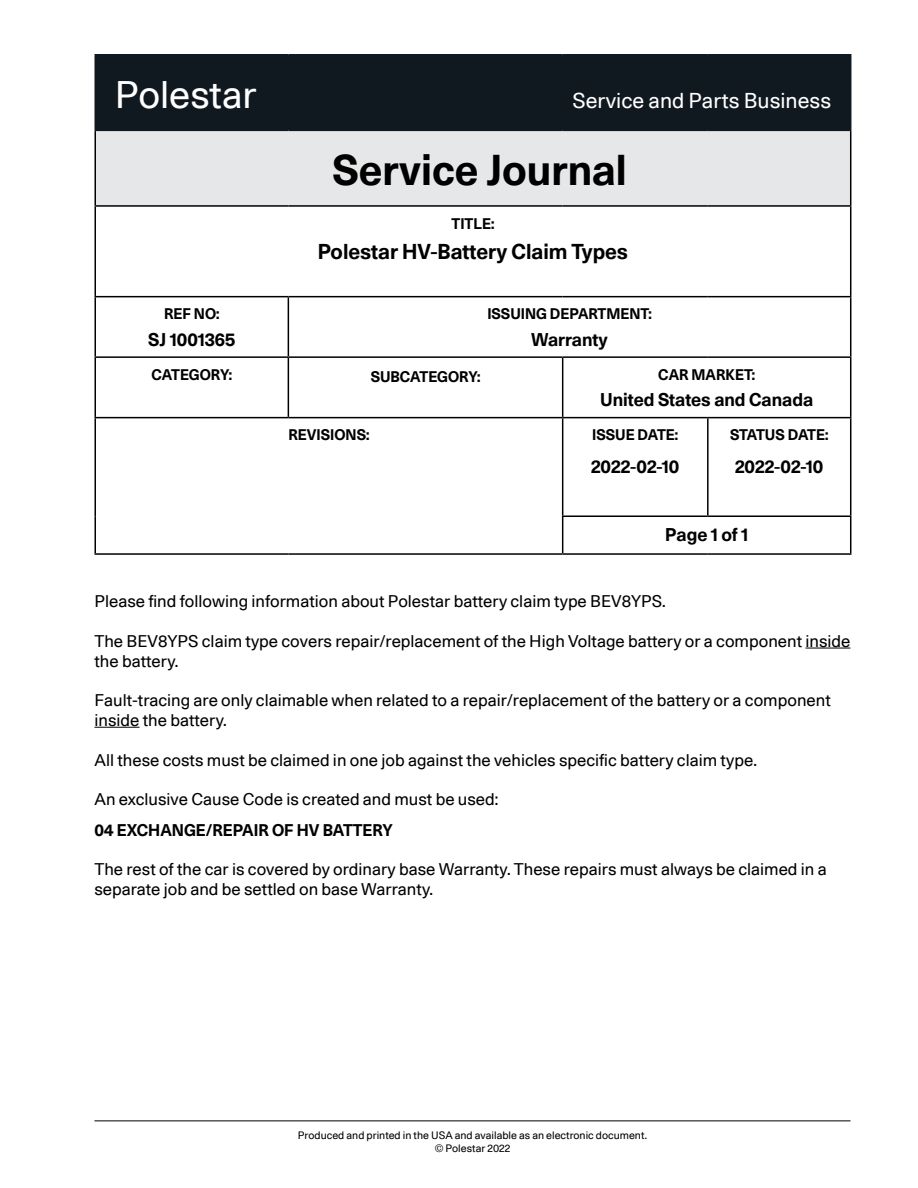
<style>
.page{position:relative;width:918px;height:1188px;background:#fff}
.page>*{position:absolute;margin:0;border:0;box-sizing:border-box;transform-origin:0 0}
.t1{font:700 42px "Polestar Unica 77 TT";color:#000}
.t2{font:37.5px "Polestar Unica 77 TT";color:#fff}
.t3{font:700 21px "Polestar Unica 77 TT";color:#000}
.t4{font:21px "Polestar Unica 77 TT";color:#fff}
.t5{font:700 18px "Polestar Unica 77 TT";color:#000}
.t6{font:16.5px/19.8px "Polestar Unica 77 TT";color:#000}
.t7{font:700 16.5px "Polestar Unica 77 TT";color:#000}
.t8{font:700 15px "Polestar Unica 77 TT";color:#000}
.t9{font:10.5px/12.6px "Polestar Unica 77 TT";color:#000;text-align:center}
</style>
<div class="page">
<div style="left:95px;top:55px;width:756px;height:75px;background:#101820"></div>
<div style="left:95px;top:130px;width:756px;height:76px;background:#e6e7e8"></div>
<hr style="left:94px;top:131px;width:2px;height:74px;background:#000">
<hr style="left:94px;top:205px;width:194px;height:2px;background:#000">
<hr style="left:94px;top:207px;width:2px;height:89px;background:#000">
<hr style="left:288px;top:205px;width:275px;height:2px;background:#000">
<hr style="left:563px;top:205px;width:145px;height:2px;background:#000">
<hr style="left:708px;top:205px;width:143px;height:2px;background:#000">
<hr style="left:94px;top:296px;width:194px;height:1px;background:#000">
<hr style="left:94px;top:297px;width:2px;height:59px;background:#000">
<hr style="left:288px;top:296px;width:275px;height:1px;background:#000">
<hr style="left:288px;top:297px;width:1px;height:59px;background:#000">
<hr style="left:563px;top:296px;width:145px;height:1px;background:#000">
<hr style="left:708px;top:296px;width:143px;height:1px;background:#000">
<hr style="left:850px;top:297px;width:1px;height:59px;background:#000">
<hr style="left:94px;top:356px;width:194px;height:2px;background:#000">
<hr style="left:94px;top:358px;width:2px;height:59px;background:#000">
<hr style="left:288px;top:356px;width:275px;height:2px;background:#000">
<hr style="left:288px;top:358px;width:1px;height:59px;background:#000">
<hr style="left:563px;top:356px;width:145px;height:2px;background:#000">
<hr style="left:562px;top:358px;width:1px;height:59px;background:#000">
<hr style="left:708px;top:356px;width:143px;height:2px;background:#000">
<hr style="left:850px;top:358px;width:1px;height:59px;background:#000">
<hr style="left:94px;top:417px;width:194px;height:1px;background:#000">
<hr style="left:94px;top:418px;width:2px;height:98px;background:#000">
<hr style="left:288px;top:417px;width:275px;height:1px;background:#000">
<hr style="left:563px;top:417px;width:145px;height:1px;background:#000">
<hr style="left:562px;top:418px;width:1px;height:97px;background:#000">
<hr style="left:708px;top:417px;width:143px;height:1px;background:#000">
<hr style="left:707px;top:418px;width:2px;height:97px;background:#000">
<hr style="left:850px;top:418px;width:1px;height:97px;background:#000">
<hr style="left:94px;top:516px;width:2px;height:37px;background:#000">
<hr style="left:562px;top:515px;width:146px;height:2px;background:#000">
<hr style="left:562px;top:517px;width:1px;height:36px;background:#000">
<hr style="left:708px;top:515px;width:143px;height:2px;background:#000">
<hr style="left:850px;top:517px;width:1px;height:36px;background:#000">
<hr style="left:94px;top:553px;width:194px;height:2px;background:#000">
<hr style="left:288px;top:553px;width:275px;height:2px;background:#000">
<hr style="left:563px;top:553px;width:145px;height:2px;background:#000">
<hr style="left:708px;top:553px;width:143px;height:2px;background:#000">
<hr style="left:850px;top:131px;width:1px;height:74px;background:#000">
<hr style="left:850px;top:207px;width:1px;height:89px;background:#000">
<hr style="left:94px;top:54px;width:194px;height:2px;background:#101820">
<hr style="left:94px;top:56px;width:2px;height:74px;background:#101820">
<hr style="left:288px;top:54px;width:275px;height:2px;background:#101820">
<hr style="left:563px;top:54px;width:145px;height:2px;background:#101820">
<hr style="left:708px;top:54px;width:143px;height:2px;background:#101820">
<hr style="left:94px;top:130px;width:194px;height:1px;background:#101820">
<hr style="left:288px;top:130px;width:275px;height:1px;background:#101820">
<hr style="left:563px;top:130px;width:145px;height:1px;background:#101820">
<hr style="left:708px;top:130px;width:143px;height:1px;background:#101820">
<hr style="left:94px;top:1120px;width:756px;height:1px;background:#000">
<hr style="left:805px;top:648px;width:45px;height:1px;background:#000">
<hr style="left:94px;top:727px;width:46px;height:1px;background:#000">
<h2 class="t2" style="left:115px;top:67px;width:144px">Polestar</h2>
<p class="t4" style="left:573px;top:85px;width:260px">Service and Parts Business</p>
<p class="t8" style="left:164px;top:303px;width:57px">REF NO:</p>
<p class="t5" style="left:148px;top:326px;width:89px">SJ 1001365</p>
<h1 class="t1" style="left:333px;top:139px;width:296px">Service Journal</h1>
<p class="t8" style="left:452px;top:212px;width:44px">TITLE:</p>
<p class="t3" style="left:318px;top:237px;width:312px">Polestar HV-Battery Claim Types</p>
<p class="t8" style="left:487px;top:303px;width:166px">ISSUING DEPARTMENT:</p>
<p class="t5" style="left:531px;top:326px;width:78px">Warranty</p>
<p class="t8" style="left:152px;top:364px;width:82px">CATEGORY:</p>
<p class="t8" style="left:371px;top:366px;width:111px">SUBCATEGORY:</p>
<p class="t8" style="left:658px;top:364px;width:98px">CAR MARKET:</p>
<p class="t5" style="left:600px;top:387px;width:215px">United States and Canada</p>
<p class="t8" style="left:288px;top:424px;width:82px">REVISIONS:</p>
<p class="t8" style="left:592px;top:424px;width:88px">ISSUE DATE:</p>
<p class="t5" style="left:591px;top:453px;width:90px">2022-02-10</p>
<p class="t8" style="left:730px;top:424px;width:100px">STATUS DATE:</p>
<p class="t5" style="left:735px;top:453px;width:90px">2022-02-10</p>
<p class="t5" style="left:665px;top:522px;width:84px">Page 1 of 1</p>
<p class="t6" style="left:94px;top:591px;width:573px">Please find following information about Polestar battery claim type BEV8YPS.</p>
<p class="t6" style="left:94px;top:630px;width:757px">The BEV8YPS claim type covers repair/replacement of the High Voltage battery or a component inside the battery.</p>
<p class="t6" style="left:94px;top:690px;width:738px">Fault-tracing are only claimable when related to a repair/replacement of the battery or a component inside the battery.</p>
<p class="t6" style="left:94px;top:749px;width:664px">All these costs must be claimed in one job against the vehicles specific battery claim type.</p>
<p class="t6" style="left:94px;top:789px;width:406px">An exclusive Cause Code is created and must be used:</p>
<p class="t7" style="left:94px;top:818px;width:300px">04 EXCHANGE/REPAIR OF HV BATTERY</p>
<p class="t6" style="left:94px;top:859px;width:734px">The rest of the car is covered by ordinary base Warranty. These repairs must always be claimed in a separate job and be settled on base Warranty.</p>
<p class="t9" style="left:298px;top:1128px;width:351px">Produced and printed in the USA and available as an electronic document. © Polestar 2022</p>
</div>
